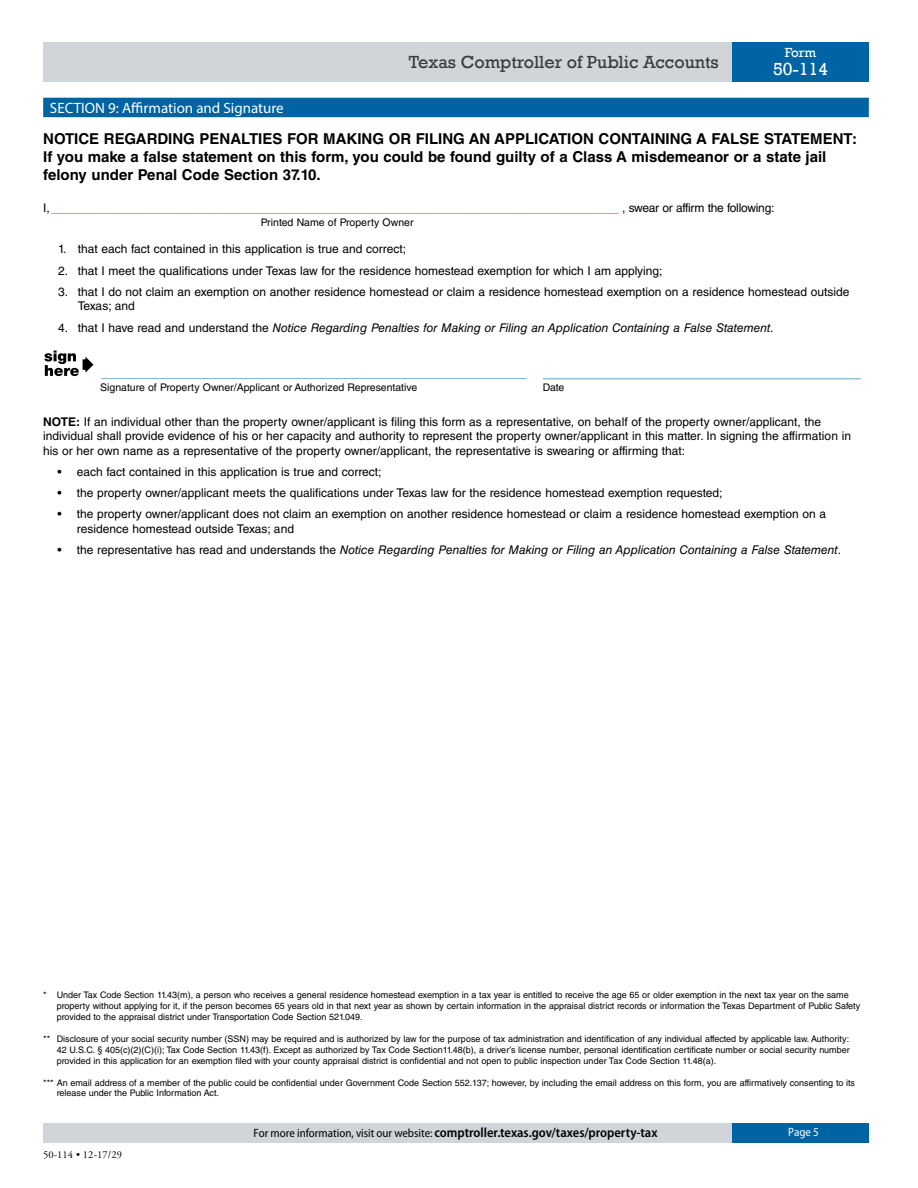
<style>
.page{position:relative;width:918px;height:1188px;background:#fff}
.page>*{position:absolute;margin:0;border:0;box-sizing:border-box;transform-origin:0 0}
.t1{font:18px "Rockwell";color:#3a3a3a}
.t2{font:18px "Rockwell";color:#fff}
.Body_text{font:700 15px/18.1px "Helvetica LT Std";color:#000}
.Body_text-2{font:15px "Helvetica LT Std";color:#5fa3c9}
.Divider_Bar{font:15px "Myriad Pro";color:#fff}
.t3{font:600 semi-condensed 13.5px "Myriad Pro";color:#000}
.t4{font:13.5px "Rockwell";color:#fff}
.Body_text-3{font:12px/14.4px "Helvetica LT Std";color:#000}
.t5{font:italic 12px "Helvetica LT Std";color:#000}
.Body_text-4{font:12px "Helvetica LT Std";letter-spacing:-.02em;color:#000}
.t6{font:semi-condensed 12px "Myriad Pro";color:#fff}
.t7{font:10.5px "Helvetica LT Std";color:#000}
.t8{font:10.5px "Adobe Garamond Pro";letter-spacing:.01em;color:#000}
.Footer__First_Row{font:9px/10.8px "Helvetica LT Std";color:#000}
.s1{font-size:12px;color:#000}
.s2{font-style:normal}
.s3{font-weight:700}
.s4{font-weight:400;font-size:12px}
</style>
<div class="page">
<div style="left:43px;top:42px;width:689px;height:39px;background:#d0d5d9"></div>
<div style="left:732px;top:42px;width:137px;height:39px;background:#0063a3"></div>
<div style="left:43px;top:1123px;width:689px;height:19px;background:#d0d5d9"></div>
<div style="left:732px;top:1123px;width:137px;height:19px;background:#0063a3"></div>
<div style="left:43px;top:98px;width:826px;height:19px;background:#0063a3"></div>
<hr style="left:543px;top:378px;width:318px;height:1px;background:#5fa3c9">
<svg style="left:83px;top:359px;width:2px;height:11px"></svg>
<svg style="left:85px;top:357px;width:8px;height:16px"></svg>
<svg style="left:44px;top:351px;width:35px;height:25px"></svg>
<h1 class="t1" style="left:409px;top:51px;width:311px">Texas Comptroller of Public Accounts</h1>
<h3 class="t4" style="left:785px;top:45px;width:33px">Form</h3>
<h1 class="t2" style="left:773px;top:59px;width:57px">50-114</h1>
<h2 class="Divider_Bar" style="left:50px;top:98px;width:235px">SECTION 9: Affirmation and Signature</h2>
<p class="Body_text" style="left:43px;top:129px;width:815px">NOTICE REGARDING PENALTIES FOR MAKING OR FILING AN APPLICATION CONTAINING A FALSE STATEMENT:<br>If you make a false statement on this form, you could be found guilty of a Class A misdemeanor or a state jail felony under Penal Code Section 37.10.</p>
<p class="Body_text-2" style="left:43px;top:198px;width:577px"><span class="s1">I,</span>____________________________________________________________________</p>
<p class="Body_text-4" style="left:622px;top:201px;width:154px">, swear or affirm the following:</p>
<p class="t7" style="left:261px;top:216px;width:154px">Printed Name of Property Owner</p>
<p class="Body_text-3" style="left:58px;top:242px;width:349px">1. that each fact contained in this application is true and correct;</p>
<p class="Body_text-3" style="left:58px;top:263px;width:606px">2. that I meet the qualifications under Texas law for the residence homestead exemption for which I am applying;</p>
<p class="Body_text-3" style="left:78px;top:284px;width:773px;text-indent:-20px">3. that I do not claim an exemption on another residence homestead or claim a residence homestead exemption on a residence homestead outside<br>Texas; and</p>
<p class="t5" style="left:58px;top:320px;width:717px"><span class="s2">4. that I have read and understand the</span> Notice Regarding Penalties for Making or Filing an Application Containing a False Statement<span class="s2">.</span></p>
<h2 class="Body_text-2" style="left:102px;top:363px;width:427px">___________________________________________________</h2>
<p class="t7" style="left:100px;top:381px;width:319px">Signature of Property Owner/Applicant or Authorized Representative</p>
<p class="t7" style="left:543px;top:381px;width:23px">Date</p>
<p class="Body_text-3" style="left:43px;top:414px;width:809px"><span class="s3">NOTE:</span> If an individual other than the property owner/applicant is filing this form as a representative, on behalf of the property owner/applicant, the individual shall provide evidence of his or her capacity and authority to represent the property owner/applicant in this matter. In signing the affirmation in his or her own name as a representative of the property owner/applicant, the representative is swearing or affirming that:</p>
<p class="Body_text-3" style="left:57px;top:464px;width:326px">• each fact contained in this application is true and correct;</p>
<p class="Body_text-3" style="left:57px;top:486px;width:667px">• the property owner/applicant meets the qualifications under Texas law for the residence homestead exemption requested;</p>
<p class="Body_text-3" style="left:77px;top:507px;width:751px;text-indent:-20px">• the property owner/applicant does not claim an exemption on another residence homestead or claim a residence homestead exemption on a residence homestead outside Texas; and</p>
<p class="t5" style="left:57px;top:543px;width:785px"><span class="s2">• the representative has read and understands the</span> Notice Regarding Penalties for Making or Filing an Application Containing a False Statement<span class="s2">.</span></p>
<p class="Footer__First_Row" style="left:57px;top:990px;width:805px;text-indent:-14px">* Under Tax Code Section 11.43(m), a person who receives a general residence homestead exemption in a tax year is entitled to receive the age 65 or older exemption in the next tax year on the same property without applying for it, if the person becomes 65 years old in that next year as shown by certain information in the appraisal district records or information the Texas Department of Public Safety provided to the appraisal district under Transportation Code Section 521.049.</p>
<p class="Footer__First_Row" style="left:57px;top:1033px;width:795px;text-align:justify;text-indent:-14px">** Disclosure of your social security number (SSN) may be required and is authorized by law for the purpose of tax administration and identification of any individual affected by applicable law. Authority:<br>42 U.S.C. § 405(c)(2)(C)(i); Tax Code Section 11.43(f). Except as authorized by Tax Code Section11.48(b), a driver’s license number, personal identification certificate number or social security number provided in this application for an exemption filed with your county appraisal district is confidential and not open to public inspection under Tax Code Section 11.48(a).</p>
<p class="Footer__First_Row" style="left:57px;top:1077px;width:800px;text-indent:-14px">*** An email address of a member of the public could be confidential under Government Code Section 552.137; however, by including the email address on this form, you are affirmatively consenting to its release under the Public Information Act.</p>
<p class="t8" style="left:43px;top:1149px;width:80px">50-114 • 12-17/29</p>
<h3 class="t3" style="left:254px;top:1125px;width:405px"><span class="s4">For more information, visit our website:</span> comptroller.texas.gov/taxes/property-tax</h3>
<h3 class="t6" style="left:788px;top:1126px;width:32px">Page 5</h3>
</div>
